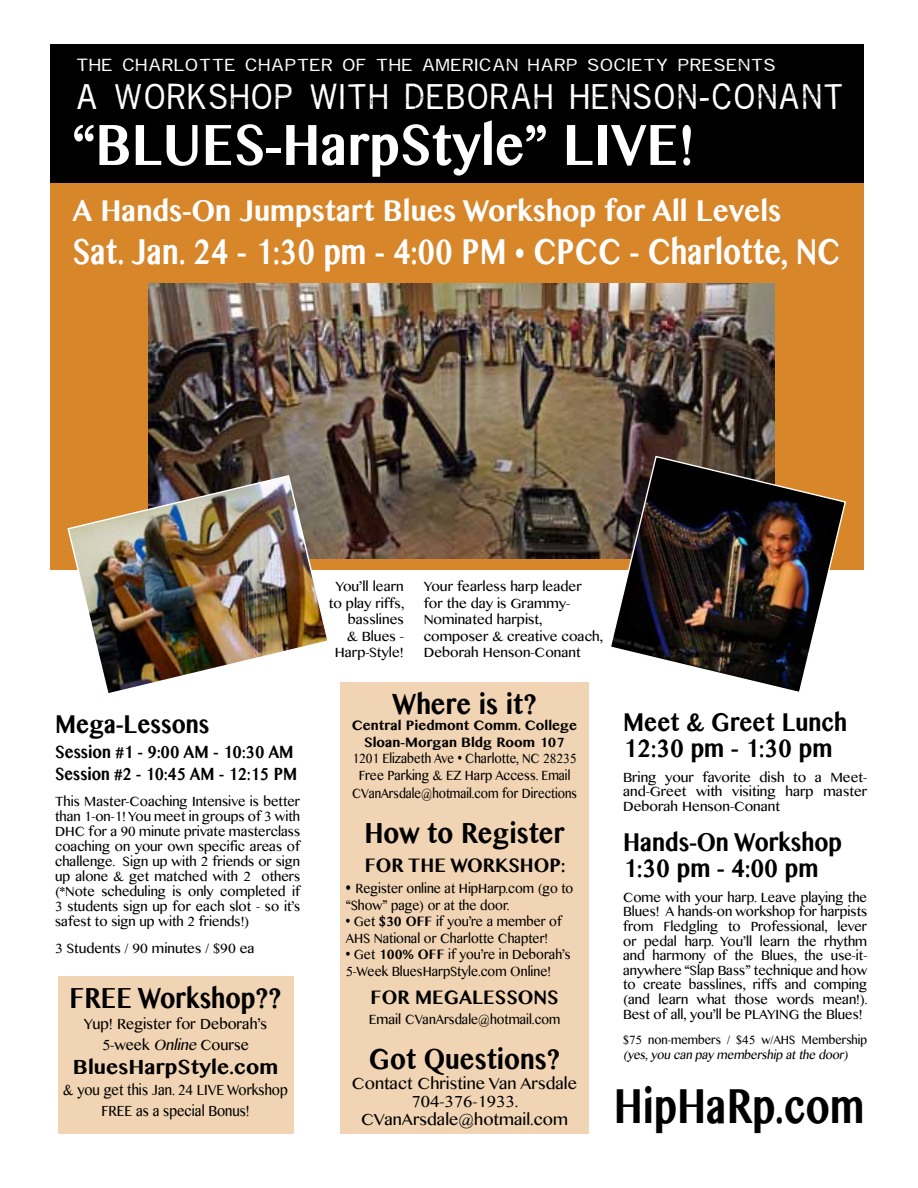
<style>
.page{position:relative;width:918px;height:1188px;background:#fff}
.page>*{position:absolute;margin:0;border:0;box-sizing:border-box;transform-origin:0 0}
.t1{font:700 63.75px "Kannada MN";color:#fff;scale:.85 1}
.t2{font:700 54px "Kannada MN";color:#000;scale:.76 1}
.t3{font:700 39.6px "Kannada MN";color:#fff;scale:.77 1}
.t4{font:700 33px "Kannada MN";color:#fff;scale:.9 1}
.t5{font:700 31.8px "Kannada MN";color:#000;scale:.85 1}
.t6{font:700 31.8px "Kannada MN";color:#000;scale:.82 1}
.t7{font:700 28.35px/25.5px "Kannada MN";color:#000;scale:.85 1}
.t8{font:27px "Reprise Stamp";letter-spacing:.12em;color:#fff}
.t9{font:700 22.5px "Kannada MN";color:#000}
.t10{font:700 21.45px "Kannada MN";color:#000;scale:.91 1}
.t11{font:700 19.5px/21.6px "Kannada MN";color:#000;scale:.84 1}
.t12{font:18px/18px "Kannada MN";color:#000;text-align:center}
.t13{font:16.5px/21px "Kannada MN";color:#000;text-align:center;scale:.87 1}
.t14{font:16.5px/21px "Kannada MN";color:#000;text-align:center;scale:.95 1}
.t15{font:15px/15px "Kannada MN";color:#000;text-align:justify;scale:.96 1}
.t16{font:15px/16.5px "Kannada MN";color:#000;text-align:justify}
.t17{font:15px/16.5px "Kannada MN";color:#000;scale:.91 1}
.t18{font:15px/16.5px "Kannada MN";color:#000;text-align:center;scale:.86 1}
.t19{font:700 15px/16.5px "Kannada MN";color:#000;text-align:center}
.t20{font:15px "Kannada MN";color:#000;scale:.85 1}
.t21{font:italic 13.5px "Kannada MN";color:#000;scale:.92 1}
.t22{font:13.5px "Kannada MN";color:#000;scale:.92 1}
.t23{font:13.2px "Reprise Stamp";letter-spacing:.11em;color:#fff;scale:1.21 1}
.s1{font-style:italic}
.s2{font-weight:700;font-size:19.8px}
.s3{font-weight:700}
</style>
<div class="page">
<div style="left:51px;top:165px;width:813px;height:405px;background:#d8862a"></div>
<div style="left:51px;top:44px;width:813px;height:138px;background:#000"></div>
<img style="left:148px;top:283px;width:626px;height:275px">
<img style="left:67px;top:474px;width:263px;height:219px">
<img style="left:609px;top:455px;width:237px;height:237px">
<div style="left:340px;top:683px;width:249px;height:451px;background:#f1d4b3"></div>
<div style="left:58px;top:976px;width:236px;height:158px;background:#f1d4b3"></div>
<p class="t23" style="left:77px;top:55px;width:579px">THE CHARLOTTE CHAPTER OF THE AMERICAN HARP SOCIETY PRESENTS</p>
<h3 class="t8" style="left:77px;top:76px;width:767px">A WORKSHOP WITH DEBORAH HENSON-CONANT</h3>
<h1 class="t1" style="left:72px;top:106px;width:734px">“BLUES-HarpStyle” LIVE!</h1>
<h3 class="t4" style="left:72px;top:190px;width:789px">A Hands-On Jumpstart Blues Workshop for All Levels</h3>
<h3 class="t3" style="left:72px;top:227px;width:999px">Sat. Jan. 24 - 1:30 pm - 4:00 PM • CPCC - Charlotte, NC</h3>
<h3 class="t7" style="left:55px;top:711px;width:183px">Mega-Lessons</h3>
<h3 class="t11" style="left:55px;top:741px;width:290px">Session #1 - 9:00 AM - 10:30 AM<br>Session #2 - 10:45 AM - 12:15 PM</h3>
<p class="t15" style="left:55px;top:793px;width:257px">This Master-Coaching Intensive is better than 1-on-1! You meet in groups of 3 with DHC for a 90 minute private masterclass coaching on your own specific areas of challenge. Sign up with 2 friends or sign up alone &amp; get matched with 2 others (*Note scheduling is only completed if 3 students sign up for each slot - so it’s safest to sign up with 2 friends!)</p>
<p class="t16" style="left:55px;top:939px;width:201px">3 Students / 90 minutes / $90 ea</p>
<h3 class="t6" style="left:69px;top:978px;width:260px">FREE Workshop??</h3>
<p class="t14" style="left:84px;top:1012px;width:194px">Yup! Register for Deborah’s<br>5-week <span class="s1">Online</span>Course</p>
<h3 class="t9" style="left:73px;top:1053px;width:207px">BluesHarpStyle.com</h3>
<p class="t13" style="left:63px;top:1078px;width:260px">&amp; you get this Jan. 24 LIVE Workshop<br>FREE as a special Bonus!</p>
<p class="t16" style="left:329px;top:578px;width:77px;text-align:right">You’ll learn to play riffs, basslines<br>&amp; Blues -<br>Harp-Style!</p>
<p class="t16" style="left:424px;top:578px;width:181px;text-align:left">Your fearless harp leader for the day is Grammy-<br>Nominated harpist, composer &amp; creative coach,<br>Deborah Henson-Conant</p>
<h3 class="t5" style="left:392px;top:684px;width:172px">Where is it?</h3>
<p class="t19" style="left:352px;top:717px;width:227px">Central Piedmont Comm. College<br>Sloan-Morgan Bldg Room 107</p>
<p class="t18" style="left:352px;top:750px;width:262px">1201 Elizabeth Ave • Charlotte, NC 28235<br>Free Parking &amp; EZ Harp Access. Email</p>
<p class="t20" style="left:352px;top:784px;width:266px">CVanArsdale@hotmail.com for Directions</p>
<h3 class="t5" style="left:364px;top:814px;width:237px">How to Register</h3>
<h3 class="t10" style="left:365px;top:852px;width:222px">FOR THE WORKSHOP:</h3>
<p class="t17" style="left:346px;top:880px;width:251px"><span class="s2">•</span> Register online at HipHarp.com (go to “Show” page) or at the door.</p>
<p class="t17" style="left:346px;top:913px;width:239px">• Get <span class="s3">$30 OFF</span> if you’re a member of<br>AHS National or Charlotte Chapter!</p>
<p class="t17" style="left:346px;top:946px;width:248px">• Get <span class="s3">100% OFF</span> if you’re in Deborah’s<br>5-Week BluesHarpStyle.com Online!</p>
<h3 class="t10" style="left:370px;top:984px;width:208px">FOR MEGALESSONS</h3>
<p class="t15" style="left:369px;top:1011px;width:201px">Email CVanArsdale@hotmail.com</p>
<h3 class="t5" style="left:369px;top:1040px;width:227px">Got Questions?</h3>
<p class="t12" style="left:352px;top:1074px;width:227px">Contact Christine Van Arsdale<br>704-376-1933.<br>CVanArsdale@hotmail.com</p>
<h3 class="t7" style="left:623px;top:709px;width:265px">Meet &amp; Greet Lunch<br>12:30 pm - 1:30 pm</h3>
<p class="t16" style="left:623px;top:769px;width:246px;line-height:14.7px">Bring your favorite dish to a Meet&shy;and-Greet with visiting harp master Deborah Henson-Conant</p>
<h3 class="t7" style="left:623px;top:829px;width:259px">Hands-On Workshop<br>1:30 pm - 4:00 pm</h3>
<p class="t15" style="left:623px;top:889px;width:256px;line-height:14.5px">Come with your harp. Leave playing the Blues! A hands-on workshop for harpists from Fledgling to Professional, lever or pedal harp. You’ll learn the rhythm and harmony of the Blues, the use-it&shy;anywhere “Slap Bass” technique and how to create basslines, riffs and comping (and learn what those words mean!).<br>Best of all, you’ll be PLAYING the Blues!</p>
<p class="t22" style="left:623px;top:1031px;width:267px">$75 non-members / $45 w/AHS Membership</p>
<p class="t21" style="left:623px;top:1046px;width:250px">(yes,you canpaymembership atthe door)</p>
<h2 class="t2" style="left:614px;top:1073px;width:331px">HipHaRp.com</h2>
</div>
